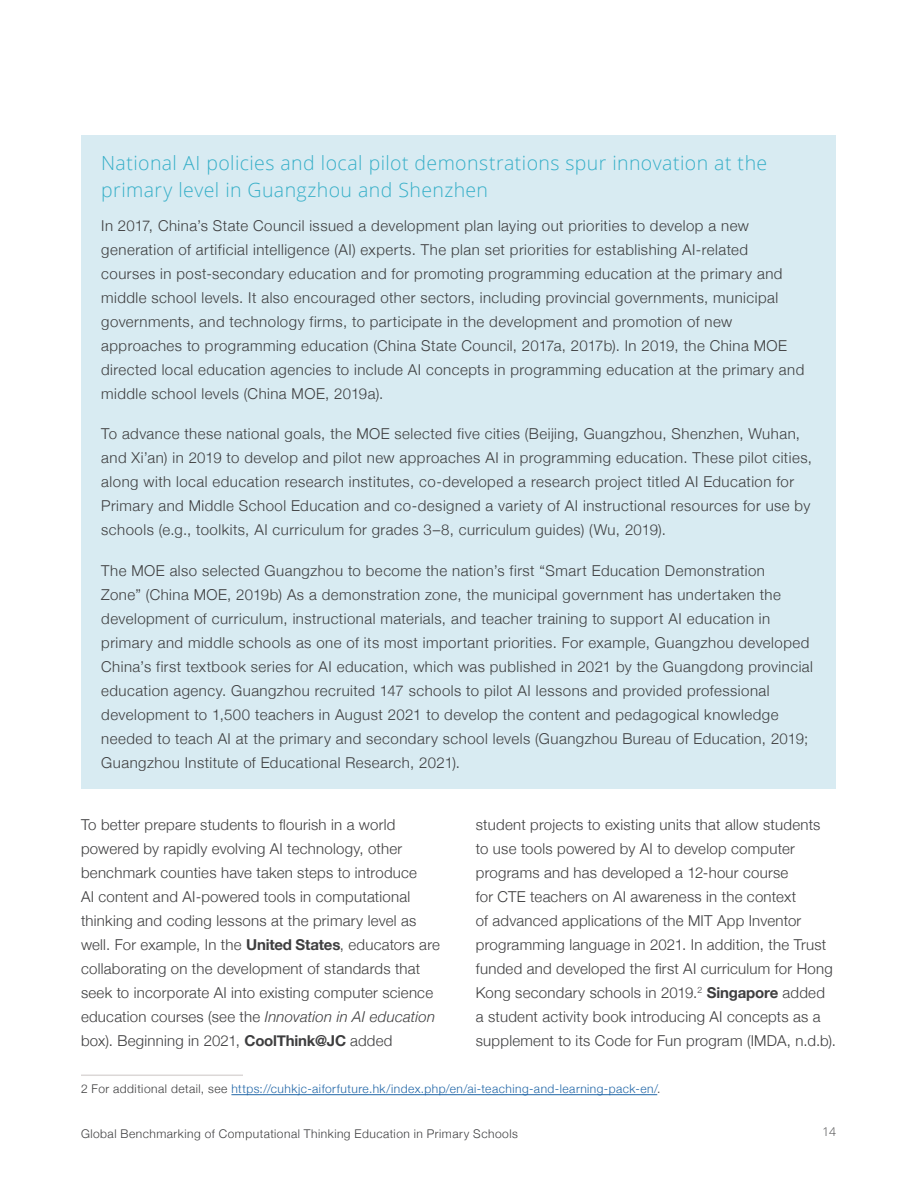
<style>
.page{position:relative;width:918px;height:1188px;background:#fff}
.page>*{position:absolute;margin:0;border:0;box-sizing:border-box;transform-origin:0 0}
.Header_3{font:300 19.5px/27px "Open Sans";letter-spacing:.02em;color:#37afc8}
.Basic_body{font:300 15px/24px "Helvetica Neue";letter-spacing:.03em;color:#3e3e3f}
.footnote{font:300 12px "Helvetica Neue";letter-spacing:.04em;color:#2166a7}
.t1{font:300 12px "Helvetica Neue";letter-spacing:.04em;color:#3e3e3f}
.t2{font:300 12px "Open Sans";color:#3e3e3f}
.s1{font-weight:700}
.s2{font-style:italic}
.s3{color:#3e3e3f}
</style>
<div class="page">
<hr style="left:81px;top:1075px;width:162px;height:1px;background:#dcd8d7">
<hr style="left:231px;top:1094px;width:426px;height:1px;background:#2166a7">
<div style="left:81px;top:135px;width:755px;height:653px;background:#d8ebf2"></div>
<p class="Header_3" style="left:101px;top:149px;width:668px">National AI policies and local pilot demonstrations spur innovation at the primary level in Guangzhou and Shenzhen</p>
<p class="Basic_body" style="left:101px;top:212px;width:705px">In 2017, China’s State Council issued a development plan laying out priorities to develop a new generation of artificial intelligence (AI) experts. The plan set priorities for establishing AI-related courses in post-secondary education and for promoting programming education at the primary and middle school levels. It also encouraged other sectors, including provincial governments, municipal governments, and technology firms, to participate in the development and promotion of new approaches to programming education (China State Council, 2017a, 2017b). In 2019, the China MOE directed local education agencies to include AI concepts in programming education at the primary and middle school levels (China MOE, 2019a).</p>
<p class="Basic_body" style="left:101px;top:421px;width:712px">To advance these national goals, the MOE selected five cities (Beijing, Guangzhou, Shenzhen, Wuhan, and Xi’an) in 2019 to develop and pilot new approaches AI in programming education. These pilot cities, along with local education research institutes, co-developed a research project titled AI Education for Primary and Middle School Education and co-designed a variety of AI instructional resources for use by schools (e.g., toolkits, AI curriculum for grades 3–8, curriculum guides) (Wu, 2019).</p>
<p class="Basic_body" style="left:101px;top:557px;width:713px">The MOE also selected Guangzhou to become the nation’s first “Smart Education Demonstration<br>Zone” (China MOE, 2019b) As a demonstration zone, the municipal government has undertaken the development of curriculum, instructional materials, and teacher training to support AI education in primary and middle schools as one of its most important priorities. For example, Guangzhou developed China’s first textbook series for AI education, which was published in 2021 by the Guangdong provincial education agency. Guangzhou recruited 147 schools to pilot AI lessons and provided professional development to 1,500 teachers in August 2021 to develop the content and pedagogical knowledge needed to teach AI at the primary and secondary school levels (Guangzhou Bureau of Education, 2019; Guangzhou Institute of Educational Research, 2021).</p>
<p class="Basic_body" style="left:81px;top:811px;width:361px">To better prepare students to flourish in a world powered by rapidly evolving AI technology, other benchmark counties have taken steps to introduce<br>AI content and AI-powered tools in computational thinking and coding lessons at the primary level as well. For example, In the <span class="s1">United States</span>, educators are collaborating on the development of standards that seek to incorporate AI into existing computer science education courses (see the <span class="s2">Innovation in AI education </span>box). Beginning in 2021, <span class="s1">CoolThink@JC</span> added</p>
<p class="footnote" style="left:81px;top:1080px;width:581px"><span class="s3">2 For additional detail, see</span> https://cuhkjc-aiforfuture.hk/index.php/en/ai-teaching-and-learning-pack-en/<span class="s3">.</span></p>
<p class="Basic_body" style="left:476px;top:811px;width:362px">student projects to existing units that allow students to use tools powered by AI to develop computer programs and has developed a 12-hour course<br>for CTE teachers on AI awareness in the context<br>of advanced applications of the MIT App Inventor programming language in 2021. In addition, the Trust funded and developed the first AI curriculum for Hong Kong secondary schools in 2019.<sup>2</sup> <span class="s1">Singapore</span> added a student activity book introducing AI concepts as a supplement to its Code for Fun program (IMDA, n.d.b).</p>
<p class="t1" style="left:81px;top:1124px;width:438px">Global Benchmarking of Computational Thinking Education in Primary Schools</p>
<p class="t2" style="left:822px;top:1123px;width:15px">14</p>
</div>
